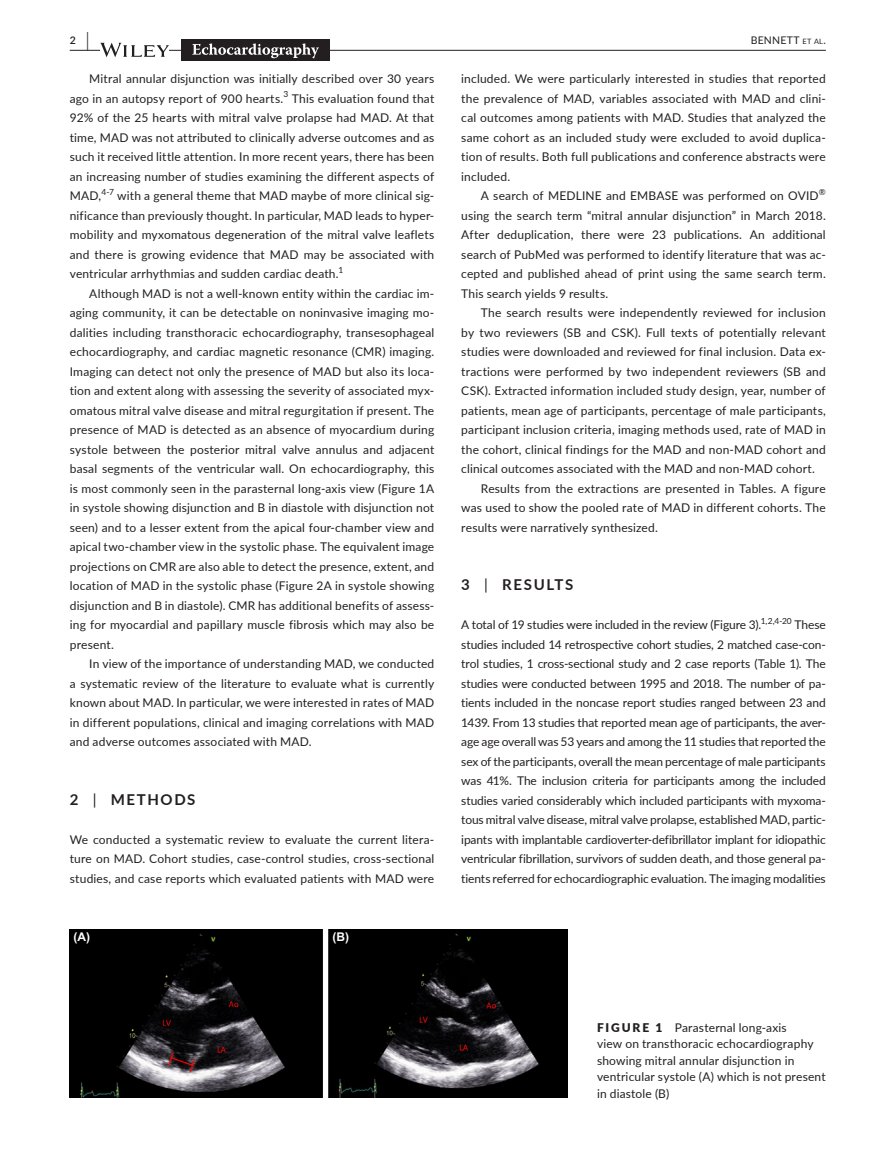
<style>
.page{position:relative;width:893px;height:1174px;background:#fff}
.page>*{position:absolute;margin:0;border:0;box-sizing:border-box;transform-origin:0 0}
.t1{font:700 15px "Lato";letter-spacing:.11em;color:#231f20}
.t2{font:12px/19.5px "Lato";letter-spacing:.015em;color:#231f20;text-align:justify}
.t3{font:12px "Lato";letter-spacing:-.01em;color:#231f20}
.t4{font:700 12px "Arial";color:#fff}
.t5{font:10.5px "Lato";letter-spacing:.02em;color:#231f20}
.t6{font:600 10.5px "Lato";color:#231f20}
.t7{font:8.4px "Lato";color:#231f20}
.s1{font-size:19.5px}
.s2{font-size:7.35px}
.s3{font-weight:400}
.s4{font-weight:900}
</style>
<div class="page">
<hr style="left:70px;top:50px;width:756px;height:1px;background:#231f20">
<svg style="left:100px;top:43px;width:69px;height:14px"></svg>
<div style="left:181px;top:40px;width:149px;height:21px;background:#231f20"></div>
<svg style="left:192px;top:43px;width:127px;height:15px"></svg>
<img style="left:70px;top:929px;width:497px;height:169px">
<p class="t6" style="left:70px;top:33px;width:21px">2 <span class="s1">|</span></p>
<p class="t5" style="left:751px;top:33px;width:76px">BENNETT <span class="s2">et al</span>.</p>
<p class="t2" style="left:70px;top:68px;width:366px;text-indent:20px">Mitral annular disjunction was initially described over 30 years ago in an autopsy report of 900 hearts.<sup>3</sup> This evaluation found that 92% of the 25 hearts with mitral valve prolapse had MAD. At that time, MAD was not attributed to clinically adverse outcomes and as such it received little attention. In more recent years, there has been an increasing number of studies examining the different aspects of MAD,<sup>4-7</sup> with a general theme that MAD maybe of more clinical sig‐ nificance than previously thought. In particular, MAD leads to hyper‐ mobility and myxomatous degeneration of the mitral valve leaflets and there is growing evidence that MAD may be associated with ventricular arrhythmias and sudden cardiac death.<sup>1</sup></p>
<p class="t2" style="left:70px;top:283px;width:366px;text-indent:20px">Although MAD is not a well‐known entity within the cardiac im‐ aging community, it can be detectable on noninvasive imaging mo‐ dalities including transthoracic echocardiography, transesophageal echocardiography, and cardiac magnetic resonance (CMR) imaging.<br>Imaging can detect not only the presence of MAD but also its loca‐ tion and extent along with assessing the severity of associated myx‐ omatous mitral valve disease and mitral regurgitation if present. The presence of MAD is detected as an absence of myocardium during systole between the posterior mitral valve annulus and adjacent basal segments of the ventricular wall. On echocardiography, this is most commonly seen in the parasternal long‐axis view (Figure 1A in systole showing disjunction and B in diastole with disjunction not seen) and to a lesser extent from the apical four‐chamber view and apical two‐chamber view in the systolic phase. The equivalent image projections on CMR are also able to detect the presence, extent, and location of MAD in the systolic phase (Figure 2A in systole showing disjunction and B in diastole). CMR has additional benefits of assess‐ ing for myocardial and papillary muscle fibrosis which may also be present.</p>
<p class="t2" style="left:70px;top:653px;width:366px;text-indent:20px">In view of the importance of understanding MAD, we conducted a systematic review of the literature to evaluate what is currently known about MAD. In particular, we were interested in rates of MAD in different populations, clinical and imaging correlations with MAD and adverse outcomes associated with MAD.</p>
<p class="t2" style="left:461px;top:68px;width:366px">included. We were particularly interested in studies that reported the prevalence of MAD, variables associated with MAD and clini‐ cal outcomes among patients with MAD. Studies that analyzed the same cohort as an included study were excluded to avoid duplica‐ tion of results. Both full publications and conference abstracts were included.</p>
<p class="t2" style="left:461px;top:185px;width:366px;text-indent:19px">A search of MEDLINE and EMBASE was performed on OVID<sup>® </sup>using the search term “mitral annular disjunction” in March 2018.<br>After deduplication, there were 23 publications. An additional search of PubMed was performed to identify literature that was ac‐ cepted and published ahead of print using the same search term.<br>This search yields 9 results.</p>
<p class="t2" style="left:481px;top:302px;width:346px">The search results were independently reviewed for inclusion</p>
<p class="t2" style="left:461px;top:322px;width:366px">by two reviewers (SB and CSK). Full texts of potentially relevant</p>
<p class="t2" style="left:461px;top:341px;width:366px">studies were downloaded and reviewed for final inclusion. Data ex‐</p>
<p class="t2" style="left:461px;top:361px;width:366px">tractions were performed by two independent reviewers (SB and</p>
<p class="t2" style="left:461px;top:380px;width:366px">CSK). Extracted information included study design, year, number of</p>
<p class="t2" style="left:461px;top:400px;width:366px">patients, mean age of participants, percentage of male participants,</p>
<p class="t2" style="left:461px;top:419px;width:366px">participant inclusion criteria, imaging methods used, rate of MAD in</p>
<p class="t2" style="left:461px;top:439px;width:366px">the cohort, clinical findings for the MAD and non‐MAD cohort and</p>
<p class="t2" style="left:461px;top:458px;width:355px">clinical outcomes associated with the MAD and non‐MAD cohort.</p>
<p class="t2" style="left:481px;top:478px;width:346px">Results from the extractions are presented in Tables. A figure</p>
<p class="t2" style="left:461px;top:497px;width:366px">was used to show the pooled rate of MAD in different cohorts. The</p>
<p class="t2" style="left:461px;top:517px;width:198px">results were narratively synthesized.</p>
<p class="t1" style="left:461px;top:574px;width:114px">3 <span class="s3">|</span> RESULTS</p>
<p class="t3" style="left:461px;top:616px;width:302px">A total of 19 studies were included in the review (Figure 3).</p>
<p class="t7" style="left:761px;top:615px;width:33px">1,2,4-20</p>
<p class="t2" style="left:461px;top:614px;width:366px;text-indent:333px">These studies included 14 retrospective cohort studies, 2 matched case‐con‐ trol studies, 1 cross‐sectional study and 2 case reports (Table 1). The studies were conducted between 1995 and 2018. The number of pa‐ tients included in the noncase report studies ranged between 23 and 1439. From 13 studies that reported mean age of participants, the aver‐ age age overall was 53 years and among the 11 studies that reported the sex of the participants, overall the mean percentage of male participants was 41%. The inclusion criteria for participants among the included studies varied considerably which included participants with myxoma‐ tous mitral valve disease, mitral valve prolapse, established MAD, partic‐ ipants with implantable cardioverter‐defibrillator implant for idiopathic ventricular fibrillation, survivors of sudden death, and those general pa‐ tients referred for echocardiographic evaluation. The imaging modalities</p>
<p class="t1" style="left:70px;top:788px;width:127px">2 <span class="s3">|</span> METHODS</p>
<p class="t2" style="left:70px;top:829px;width:366px">We conducted a systematic review to evaluate the current litera‐ ture on MAD. Cohort studies, case‐control studies, cross‐sectional studies, and case reports which evaluated patients with MAD were</p>
<p class="t4" style="left:74px;top:929px;width:18px">(A)</p>
<p class="t4" style="left:333px;top:929px;width:18px">(B)</p>
<p class="t2" style="left:597px;top:1018px;width:230px;line-height:16.5px;text-align:left"><span class="s4">FIGURE 1</span> Parasternal long‐axis<br>view on transthoracic echocardiography showing mitral annular disjunction in ventricular systole (A) which is not present in diastole (B)</p>
</div>
